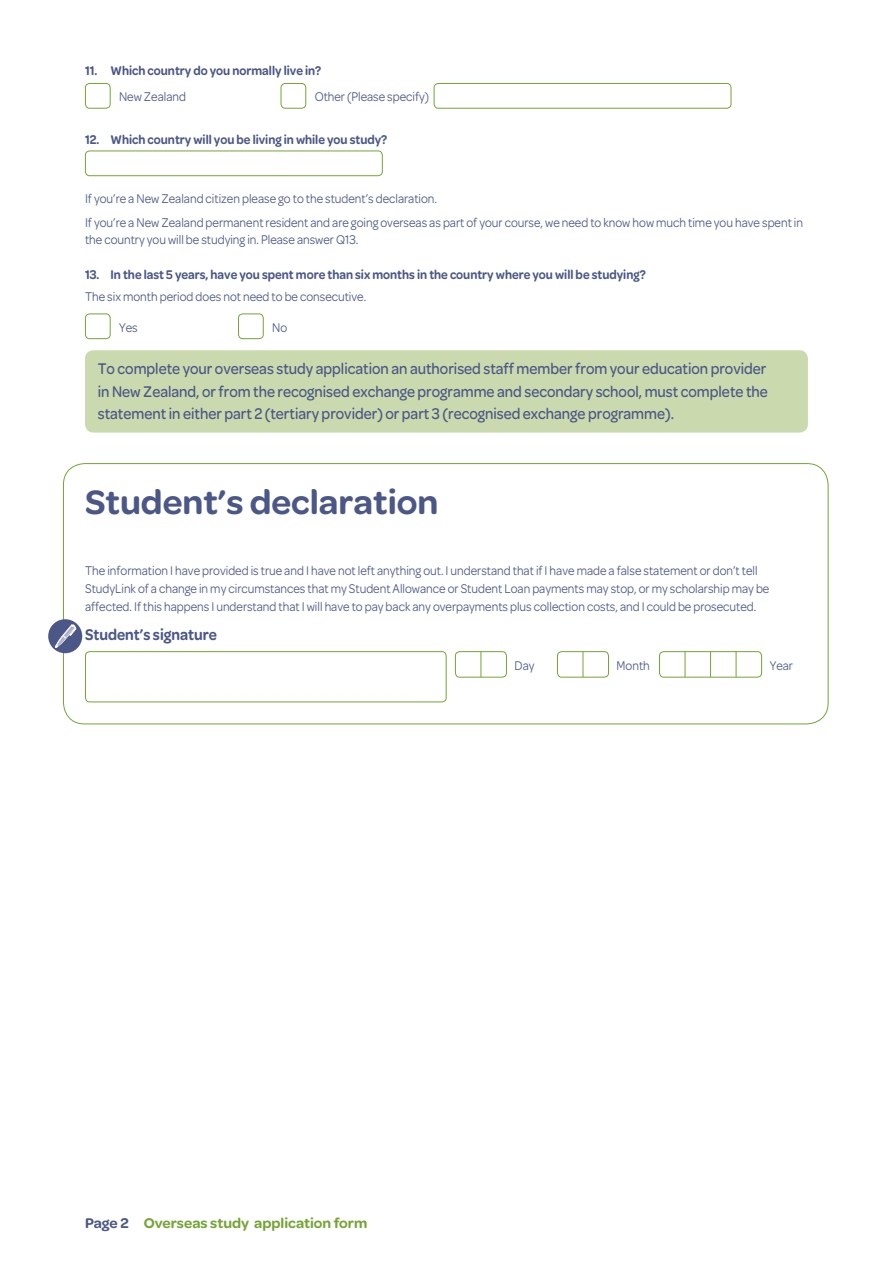
<style>
.page{position:relative;width:893px;height:1263px;background:#fff}
.page>*{position:absolute;margin:0;border:0;box-sizing:border-box;transform-origin:0 0}
.t1{font:600 36px "Omnes";color:#4b5786}
.t2{font:500 16.5px/22.5px "Omnes";color:#4b5786;text-align:justify;scale:.9 1}
.t3{font:600 16.5px "Omnes";color:#4b5786;scale:.9 1}
.t4{font:600 15px "Omnes";color:#75a436}
.Body{font:13.5px/18px "Omnes";color:#4b5786;scale:.9 1}
.t5{font:600 13.5px "Omnes";color:#4b5786;scale:.9 1}
.s1{color:#4b5786}
</style>
<div class="page">
<div style="left:85px;top:83px;width:26px;height:26px;border:1px solid #75a436;border-radius:4px"></div>
<div style="left:281px;top:83px;width:25px;height:26px;border:1px solid #75a436;border-radius:4px"></div>
<div style="left:434px;top:83px;width:297px;height:26px;border:1px solid #75a436;border-radius:4px"></div>
<div style="left:85px;top:151px;width:298px;height:25px;border:1px solid #75a436;border-radius:4px"></div>
<div style="left:85px;top:313px;width:26px;height:26px;border:1px solid #75a436;border-radius:4px"></div>
<div style="left:238px;top:313px;width:26px;height:26px;border:1px solid #75a436;border-radius:4px"></div>
<div style="left:85px;top:350px;width:723px;height:83px;background:#cbdaae;border-radius:9px"></div>
<div style="left:85px;top:651px;width:362px;height:51px;border:1px solid #75a436;border-radius:4px"></div>
<svg style="left:481px;top:653px;width:1px;height:22px"></svg>
<div style="left:455px;top:651px;width:52px;height:26px;border:1px solid #75a436;border-radius:4px"></div>
<svg style="left:583px;top:653px;width:1px;height:22px"></svg>
<div style="left:557px;top:651px;width:52px;height:26px;border:1px solid #75a436;border-radius:4px"></div>
<svg style="left:685px;top:653px;width:1px;height:22px"></svg>
<svg style="left:710px;top:653px;width:1px;height:22px"></svg>
<svg style="left:736px;top:653px;width:1px;height:22px"></svg>
<div style="left:659px;top:651px;width:103px;height:26px;border:1px solid #75a436;border-radius:4px"></div>
<div style="left:48px;top:619px;width:34px;height:34px;background:#4b5786;border-radius:50%"></div>
<svg style="left:55px;top:624px;width:21px;height:24px"></svg>
<p class="t5" style="left:85px;top:60px;width:264px">11. Which country do you normally live in?</p>
<p class="Body" style="left:119px;top:87px;width:76px">New Zealand</p>
<p class="Body" style="left:315px;top:87px;width:129px">Other (Please specify)</p>
<p class="t5" style="left:85px;top:129px;width:337px">12. Which country will you be living in while you study?</p>
<p class="Body" style="left:85px;top:188px;width:393px">If you’re a New Zealand citizen please go to the student’s declaration.</p>
<p class="Body" style="left:85px;top:214px;width:799px;line-height:16.2px">If you’re a New Zealand permanent resident and are going overseas as part of your course, we need to know how much time you have spent in the country you will be studying in. Please answer Q13.</p>
<p class="t5" style="left:85px;top:264px;width:624px">13. In the last 5 years, have you spent more than six months in the country where you will be studying?</p>
<p class="Body" style="left:85px;top:286px;width:314px">The six month period does not need to be consecutive.</p>
<p class="Body" style="left:119px;top:317px;width:22px">Yes</p>
<p class="Body" style="left:272px;top:317px;width:18px">No</p>
<p class="t2" style="left:98px;top:357px;width:746px">To complete your overseas study application an authorised staff member from your education provider in New Zealand, or from the recognised exchange programme and secondary school, must complete the statement in either part 2 (tertiary provider) or part 3 (recognised exchange programme).</p>
<p class="t1" style="left:85px;top:476px;width:355px">Student’s declaration</p>
<p class="Body" style="left:85px;top:560px;width:762px">The information I have provided is true and I have not left anything out. I understand that if I have made a false statement or don’t tell<br>StudyLink of a change in my circumstances that my Student Allowance or Student Loan payments may stop, or my scholarship may be affected. If this happens I understand that I will have to pay back any overpayments plus collection costs, and I could be prosecuted.</p>
<p class="t3" style="left:85px;top:623px;width:148px">Student’s signature</p>
<p class="Body" style="left:515px;top:655px;width:24px">Day</p>
<p class="Body" style="left:617px;top:655px;width:38px">Month</p>
<p class="Body" style="left:770px;top:655px;width:27px">Year</p>
<p class="t4" style="left:85px;top:1212px;width:284px"><span class="s1">Page 2</span> Overseas study application form</p>
</div>
